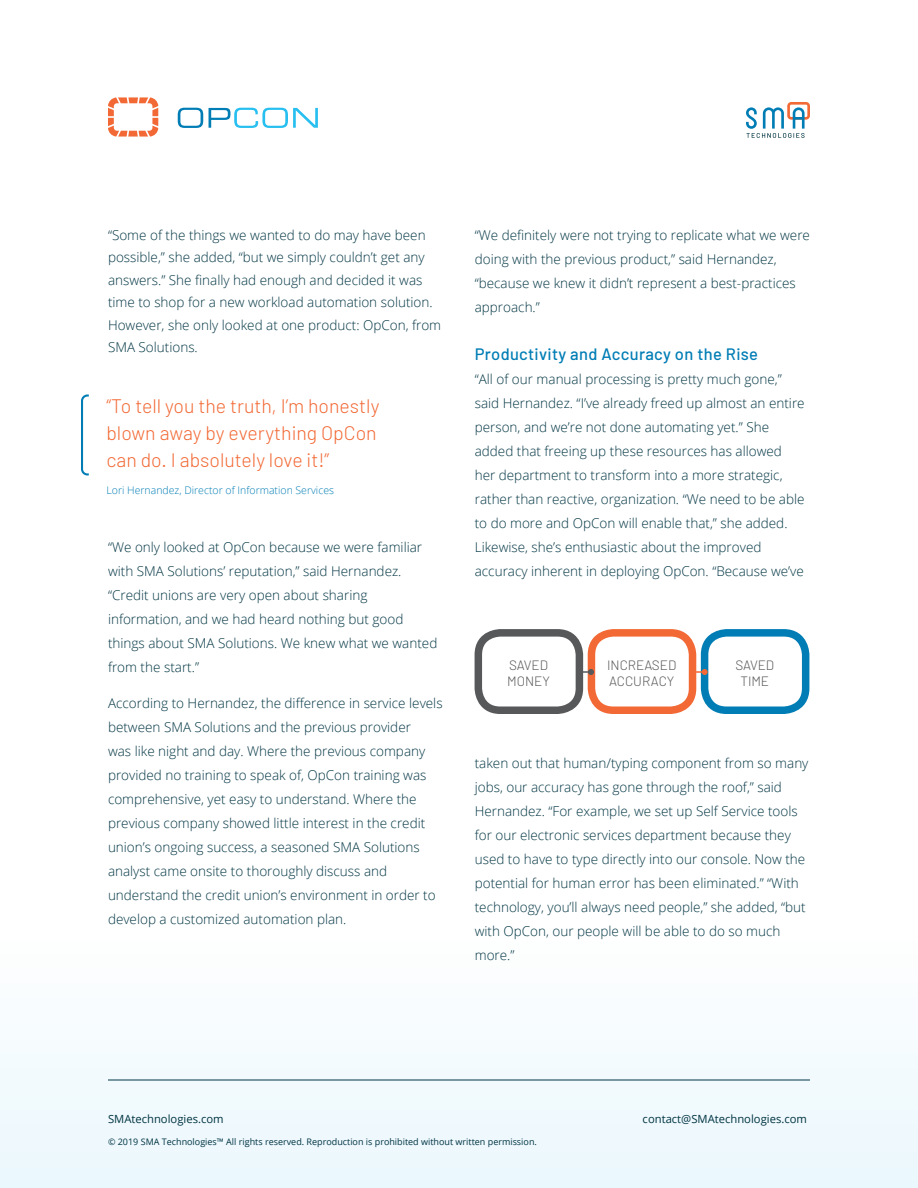
<style>
.page{position:relative;width:918px;height:1188px;background:#fff}
.page>*{position:absolute;margin:0;border:0;box-sizing:border-box;transform-origin:0 0}
.Quote_1{font:300 19.5px/27px "Barlow";color:#f26935}
.subhead_3{font:500 16.5px "Barlow";letter-spacing:.02em;color:#007db5}
.body_text{font:300 13.5px/24px "Open Sans";color:#003543}
.small_graphic_text{font:300 13.5px/16.2px "Barlow";color:#57585a}
.t1{font:11.25px "Open Sans";color:#003543}
.Attribute{font:300 10.5px "Open Sans";color:#007db5}
.t2{font:9px "Open Sans";color:#003543}
</style>
<div class="page">
<div style="left:0;top:793px;width:918px;height:395px;background:linear-gradient(to right,#f8fcfe,#f8fcfe)"></div>
<hr style="left:108px;top:1080px;width:702px;height:1px;background:#003543">
<svg style="left:746px;top:102px;width:64px;height:36px"></svg>
<svg style="left:108px;top:97px;width:50px;height:40px"></svg>
<svg style="left:178px;top:108px;width:25px;height:20px"></svg>
<svg style="left:209px;top:108px;width:109px;height:20px"></svg>
<div style="left:475px;top:629px;width:108px;height:85px;border:8px solid #57585a;border-radius:22px"></div>
<div style="left:588px;top:629px;width:108px;height:85px;border:8px solid #f26935;border-radius:22px"></div>
<div style="left:701px;top:629px;width:108px;height:85px;border:8px solid #007db5;border-radius:22px"></div>
<svg style="left:578px;top:669px;width:16px;height:6px"></svg>
<svg style="left:691px;top:669px;width:17px;height:6px"></svg>
<svg style="left:81px;top:394px;width:8px;height:82px"></svg>
<p class="body_text" style="left:108px;top:223px;width:335px;line-height:22.5px">“Some of the things we wanted to do may have been possible,” she added, “but we simply couldn’t get any answers.” She finally had enough and decided it was time to shop for a new workload automation solution.<br>However, she only looked at one product: OpCon, from SMA Solutions.</p>
<p class="Quote_1" style="left:106px;top:391px;width:274px">“To tell you the truth, I’m honestly blown away by everything OpCon can do. I absolutely love it!”</p>
<p class="Attribute" style="left:106px;top:483px;width:229px">Lori Hernandez, Director of Information Services</p>
<p class="body_text" style="left:108px;top:535px;width:331px">“We only looked at OpCon because we were familiar with SMA Solutions’ reputation,” said Hernandez. “Credit unions are very open about sharing information, and we had heard nothing but good things about SMA Solutions. We knew what we wanted from the start.”</p>
<p class="body_text" style="left:108px;top:691px;width:336px">According to Hernandez, the difference in service levels between SMA Solutions and the previous provider<br>was like night and day. Where the previous company provided no training to speak of, OpCon training was comprehensive, yet easy to understand. Where the previous company showed little interest in the credit union’s ongoing success, a seasoned SMA Solutions analyst came onsite to thoroughly discuss and understand the credit union’s environment in order to develop a customized automation plan.</p>
<p class="body_text" style="left:475px;top:223px;width:337px">“We definitely were not trying to replicate what we were doing with the previous product,” said Hernandez, “because we knew it didn’t represent a best-practices approach.”</p>
<p class="subhead_3" style="left:475px;top:344px;width:285px">Productivity and Accuracy on the Rise</p>
<p class="body_text" style="left:475px;top:367px;width:331px">“All of our manual processing is pretty much gone,” said Hernandez. “I’ve already freed up almost an entire person, and we’re not done automating yet.” She added that freeing up these resources has allowed her department to transform into a more strategic, rather than reactive, organization. “We need to be able to do more and OpCon will enable that,” she added.<br>Likewise, she’s enthusiastic about the improved accuracy inherent in deploying OpCon. “Because we’ve</p>
<p class="small_graphic_text" style="left:507px;top:657px;width:44px">SAVED<br>MONEY</p>
<p class="small_graphic_text" style="left:607px;top:657px;width:71px">INCREASED</p>
<p class="small_graphic_text" style="left:609px;top:673px;width:67px">ACCURACY</p>
<p class="small_graphic_text" style="left:735px;top:657px;width:40px;text-align:center">SAVED<br>TIME</p>
<p class="body_text" style="left:475px;top:751px;width:335px">taken out that human/typing component from so many jobs, our accuracy has gone through the roof,” said Hernandez. “For example, we set up Self Service tools for our electronic services department because they used to have to type directly into our console. Now the potential for human error has been eliminated.” “With technology, you’ll always need people,” she added, “but with OpCon, our people will be able to do so much more.”</p>
<p class="t1" style="left:108px;top:1112px;width:117px">SMAtechnologies.com</p>
<p class="t1" style="left:643px;top:1112px;width:166px">contact@SMAtechnologies.com</p>
<p class="t2" style="left:108px;top:1135px;width:430px">© 2019 SMA Technologies™ All rights reserved. Reproduction is prohibited without written permission.</p>
</div>
